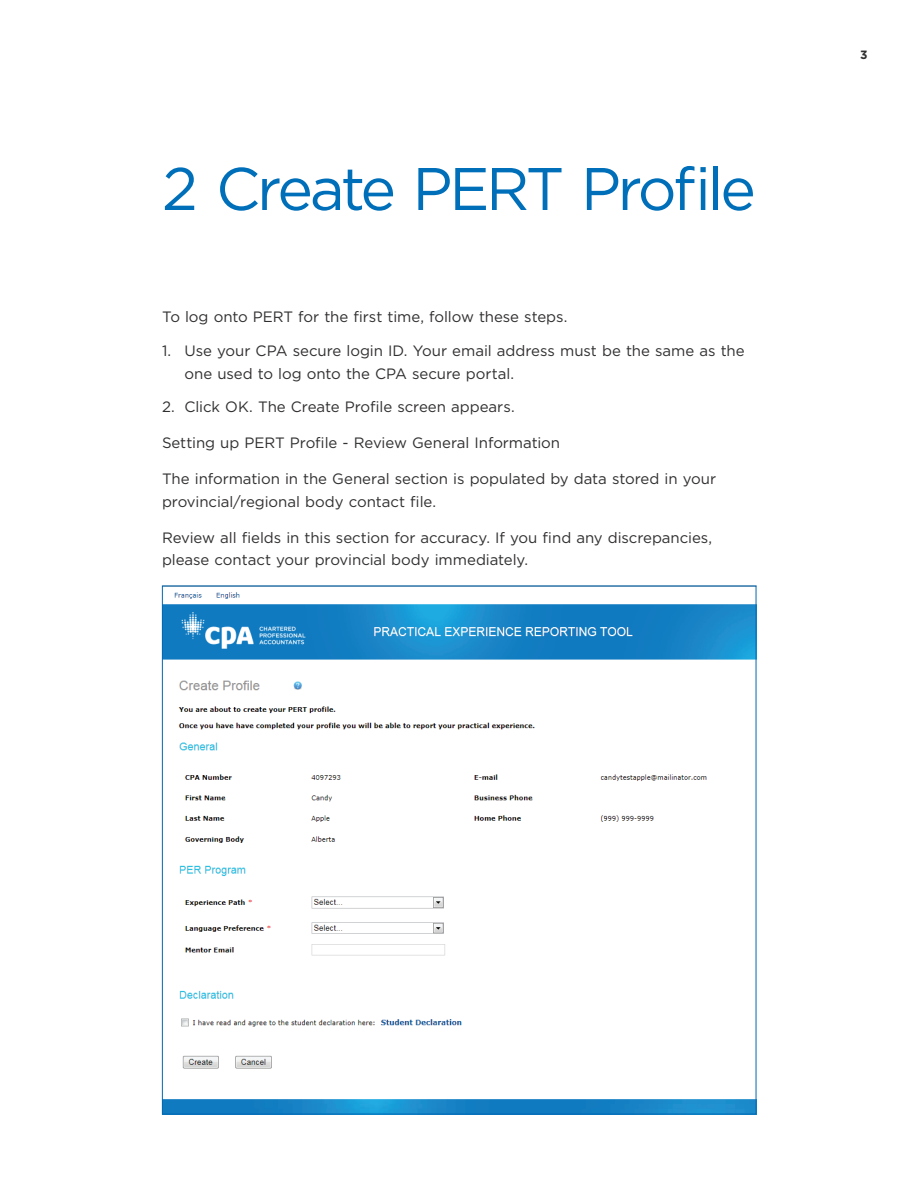
<style>
.page{position:relative;width:918px;height:1188px;background:#fff}
.page>*{position:absolute;margin:0;border:0;box-sizing:border-box;transform-origin:0 0}
.t1{font:60px "Gotham";letter-spacing:-.055em;color:#006fba}
.t2{font:15px/22.5px "Gotham";letter-spacing:-.005em;color:#312f30}
.t3{font:700 12px "Gotham";color:#312f30}
</style>
<div class="page">
<img style="left:164px;top:592px;width:590px;height:520px">
<h1 class="t1" style="left:162px;top:150px;width:595px">2 Create PERT Profile</h1>
<p class="t2" style="left:162px;top:306px;width:407px">To log onto PERT for the first time, follow these steps.</p>
<p class="t2" style="left:184px;top:339px;width:562px;text-indent:-22px">1. Use your CPA secure login ID. Your email address must be the same as the one used to log onto the CPA secure portal.</p>
<p class="t2" style="left:162px;top:396px;width:354px">2. Click OK. The Create Profile screen appears.</p>
<p class="t2" style="left:162px;top:432px;width:400px">Setting up PERT Profile - Review General Information</p>
<p class="t2" style="left:162px;top:468px;width:556px">The information in the General section is populated by data stored in your provincial/regional body contact file.</p>
<p class="t2" style="left:162px;top:526px;width:552px">Review all fields in this section for accuracy. If you find any discrepancies, please contact your provincial body immediately.</p>
<p class="t3" style="left:860px;top:47px;width:9px">3</p>
</div>
